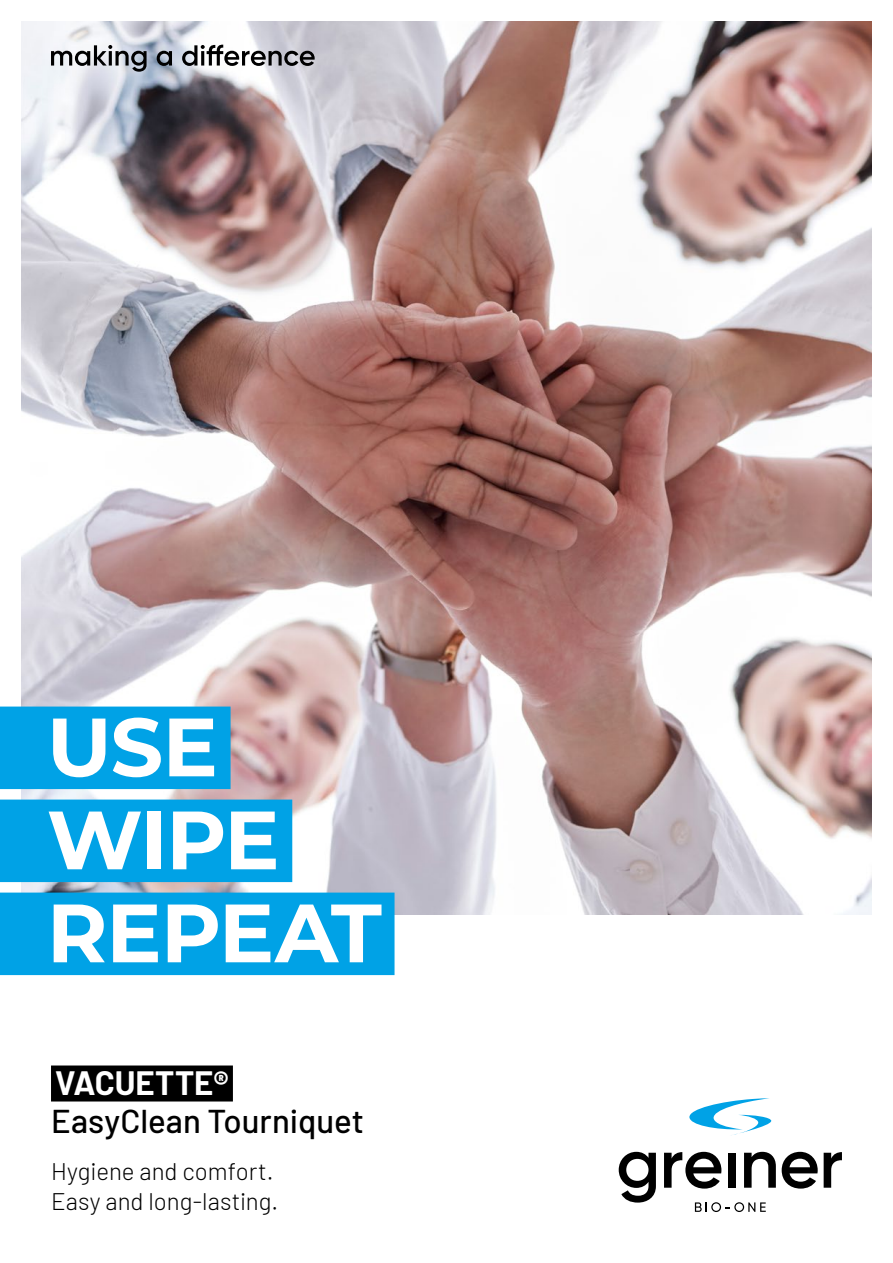
<style>
.page{position:relative;width:893px;height:1263px;background:#fff}
.page>*{position:absolute;margin:0;border:0;box-sizing:border-box;transform-origin:0 0}
.t1{font:700 82.5px/93px "Montserrat";letter-spacing:-.015em;color:#fff}
.t2{font:500 33px "Barlow";color:#000}
.t3{font:700 33px "Barlow";letter-spacing:-.005em;color:#fff}
.t4{font:300 24px/30px "Barlow";color:#000}
</style>
<div class="page">
<img style="left:21px;top:21px;width:851px;height:893px">
<svg style="left:695px;top:1202px;width:71px;height:10px"></svg>
<svg style="left:689px;top:1098px;width:82px;height:37px"></svg>
<svg style="left:619px;top:1152px;width:37px;height:50px"></svg>
<svg style="left:664px;top:1152px;width:57px;height:36px"></svg>
<div style="left:728px;top:1153px;width:8px;height:35px;background:#000"></div>
<svg style="left:744px;top:1152px;width:32px;height:36px"></svg>
<svg style="left:782px;top:1152px;width:36px;height:36px"></svg>
<svg style="left:824px;top:1152px;width:18px;height:36px"></svg>
<svg style="left:51px;top:45px;width:96px;height:27px"></svg>
<svg style="left:157px;top:51px;width:15px;height:15px"></svg>
<svg style="left:182px;top:44px;width:133px;height:22px"></svg>
<div style="left:51px;top:1065px;width:182px;height:36px;background:#000"></div>
<div style="left:0;top:706px;width:231px;height:83px;background:#00a2e6"></div>
<div style="left:0;top:799px;width:292px;height:83px;background:#00a2e6"></div>
<div style="left:0;top:892px;width:395px;height:83px;background:#00a2e6"></div>
<h1 class="t1" style="left:47px;top:696px;width:337px">USE<br>WIPE<br>REPEAT</h1>
<h2 class="t3" style="left:55px;top:1059px;width:175px">VACUETTE®</h2>
<h2 class="t2" style="left:51px;top:1097px;width:314px">EasyClean Tourniquet</h2>
<p class="t4" style="left:51px;top:1154px;width:229px">Hygiene and comfort.<br>Easy and long-lasting.</p>
</div>
